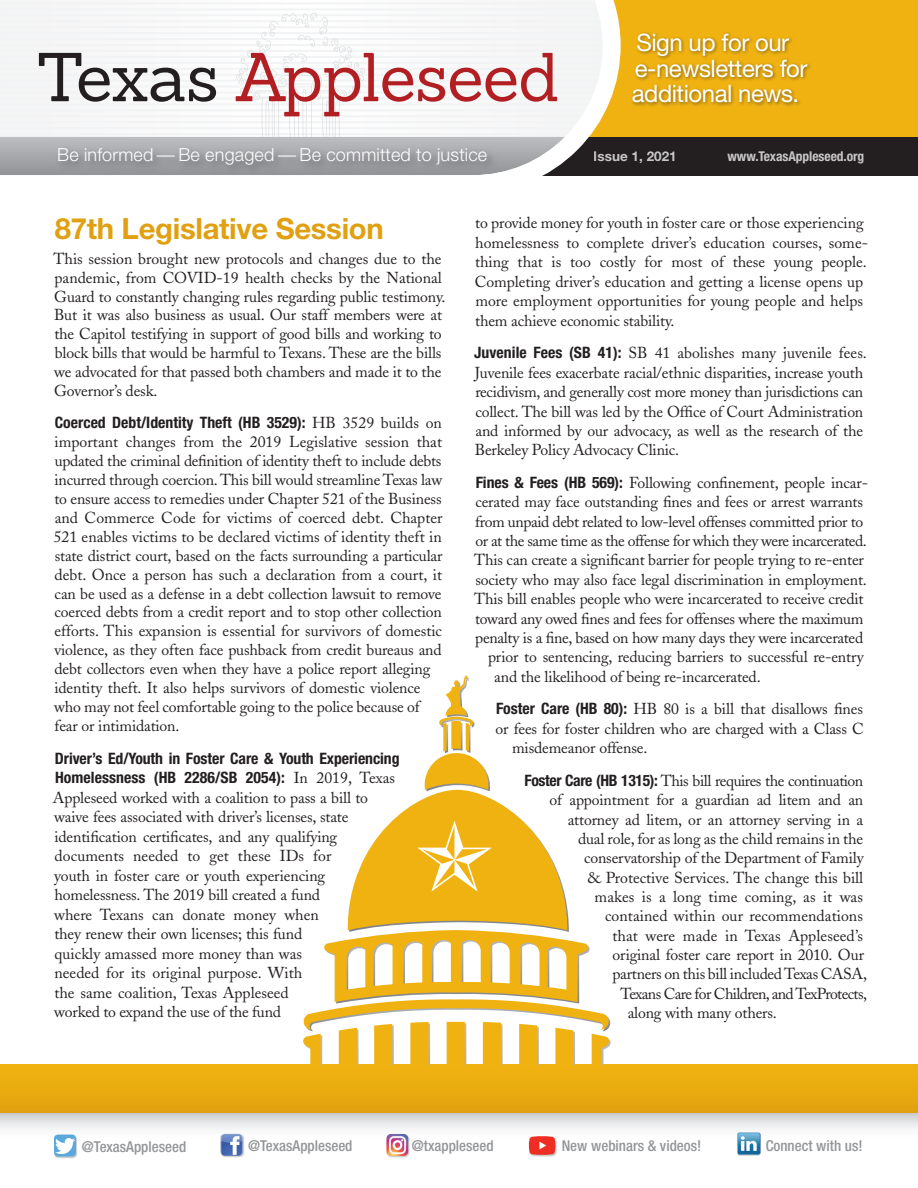
<style>
.page{position:relative;width:918px;height:1188px;background:#fff}
.page>*{position:absolute;margin:0;border:0;box-sizing:border-box;transform-origin:0 0}
.Article_Header{font:700 29.25px "Helvetica Neue";letter-spacing:-.01em;color:#e0a011}
.t1{font:24px/25.5px "Helvetica Neue";letter-spacing:-.02em;color:#fff}
.t2{font:300 18px "Helvetica Neue";letter-spacing:.01em;color:#fff}
.Article_Text{font:15.75px/18.9px "Adobe Caslon";letter-spacing:-.01em;color:#231f20}
.Article_Text-2{font:15.75px "Adobe Caslon";letter-spacing:-.03em;color:#231f20}
.Article_Text-3{font:15.75px "Adobe Caslon";letter-spacing:-.04em;color:#231f20}
.t3{font:500 condensed 15px "Helvetica Neue";color:#939598}
.t4{font:700 condensed 13.5px "Helvetica Neue";letter-spacing:-.005em;color:#fff}
.t5{font:700 13.5px "Helvetica Neue";color:#fff}
.s1{font-family:"Helvetica Neue";font-weight:700;font-stretch:condensed}
</style>
<div class="page">
<div style="left:543px;top:0;width:375px;height:137px;background:#efb211"></div>
<svg style="left:0;top:1112px;width:918px;height:31px"></svg>
<div style="left:457px;top:137px;width:461px;height:39px;background:#231f20"></div>
<div style="left:631px;top:31px;width:182px;height:76px;background:#231f20;opacity:.5"></div>
<svg style="left:0;top:0;width:621px;height:176px"></svg>
<div style="left:55px;top:144px;width:444px;height:32px;background:#231f20;opacity:.5"></div>
<div style="left:55px;top:1135px;width:23px;height:23px;background:#231f20;opacity:.25"></div>
<svg style="left:54px;top:1135px;width:22px;height:22px"></svg>
<img style="left:56px;top:1138px;width:18px;height:15px">
<div style="left:221px;top:1134px;width:23px;height:24px;background:#231f20;opacity:.25"></div>
<img style="left:221px;top:1134px;width:22px;height:22px">
<div style="left:529px;top:1136px;width:28px;height:21px;background:#231f20;opacity:.25"></div>
<svg style="left:529px;top:1136px;width:26px;height:19px"></svg>
<div style="left:386px;top:1134px;width:24px;height:24px;background:#231f20;opacity:.25"></div>
<img style="left:386px;top:1134px;width:22px;height:22px">
<div style="left:738px;top:1133px;width:23px;height:23px;background:#231f20;opacity:.25"></div>
<img style="left:737px;top:1132px;width:23px;height:23px">
<div style="left:0;top:1065px;width:918px;height:47px;background:#e9ac10"></div>
<svg style="left:303px;top:675px;width:308px;height:390px"></svg>
<p class="t1" style="left:632px;top:30px;width:177px">Sign up for our e-newsletters for additional news.</p>
<p class="t2" style="left:57px;top:143px;width:431px">Be informed — Be engaged — Be committed to justice</p>
<p class="t5" style="left:594px;top:147px;width:85px">Issue 1, 2021</p>
<p class="t4" style="left:728px;top:148px;width:138px">www.TexasAppleseed.org</p>
<p class="Article_Header" style="left:55px;top:210px;width:331px">87th Legislative Session</p>
<p class="Article_Text" style="left:54px;top:249px;width:393px">This session brought new protocols and changes due to the pandemic, from COVID-19 health checks by the National Guard to constantly changing rules regarding public testimony.<br>But it was also business as usual. Our staff members were at the Capitol testifying in support of good bills and working to block bills that would be harmful to Texans. These are the bills we advocated for that passed both chambers and made it to the Governor’s desk.</p>
<p class="Article_Text" style="left:54px;top:414px;width:390px"><span class="s1">Coerced Debt/Identity Theft (HB 3529):</span> HB 3529 builds on important changes from the 2019 Legislative session that updated the criminal definition of identity theft to include debts incurred through coercion. This bill would streamline Texas law to ensure access to remedies under Chapter 521 of the Business and Commerce Code for victims of coerced debt. Chapter 521 enables victims to be declared victims of identity theft in state district court, based on the facts surrounding a particular debt. Once a person has such a declaration from a court, it can be used as a defense in a debt collection lawsuit to remove coerced debts from a credit report and to stop other collection efforts. This expansion is essential for survivors of domestic violence, as they often face pushback from credit bureaus and debt collectors even when they have a police report alleging identity theft. It also helps survivors of domestic violence who may not feel comfortable going to the police because of fear or intimidation.</p>
<p class="Article_Text" style="left:53px;top:749px;width:348px;line-height:19.5px"><span class="s1">Driver’s Ed/Youth in Foster Care &amp; Youth Experiencing Homelessness (HB 2286/SB 2054):</span> In 2019, Texas Appleseed worked with a coalition to pass a bill to waive fees associated with driver’s licenses, state identification certificates, and any qualifying documents needed to get these IDs for<br>youth in foster care or youth experiencing homelessness. The 2019 bill created a fund<br>where Texans can donate money when<br>they renew their own licenses; this fund<br>quickly amassed more money than was<br>needed for its original purpose. With<br>the same coalition, Texas Appleseed<br>worked to expand the use of the fund</p>
<p class="Article_Text" style="left:475px;top:213px;width:393px;line-height:19.5px">to provide money for youth in foster care or those experiencing homelessness to complete driver’s education courses, some&shy;thing that is too costly for most of these young people.<br>Completing driver’s education and getting a license opens up more employment opportunities for young people and helps them achieve economic stability.</p>
<p class="Article_Text" style="left:474px;top:344px;width:394px;line-height:19.4px"><span class="s1">Juvenile Fees (SB 41):</span> SB 41 abolishes many juvenile fees.<br>Juvenile fees exacerbate racial/ethnic disparities, increase youth recidivism, and generally cost more money than jurisdictions can collect. The bill was led by the Office of Court Administration and informed by our advocacy, as well as the research of the Berkeley Policy Advocacy Clinic.</p>
<p class="Article_Text" style="left:476px;top:474px;width:392px"><span class="s1">Fines &amp; Fees (HB 569):</span> Following confinement, people incar-</p>
<p class="Article_Text" style="left:475px;top:493px;width:389px">cerated may face outstanding fines and fees or arrest warrants</p>
<p class="Article_Text" style="left:475px;top:512px;width:389px">from unpaid debt related to low-level offenses committed prior to</p>
<p class="Article_Text-2" style="left:475px;top:532px;width:393px">or at the same time as the offense for which they were incarcerated.</p>
<p class="Article_Text" style="left:474px;top:551px;width:391px">This can create a significant barrier for people trying to re-enter</p>
<p class="Article_Text" style="left:475px;top:570px;width:393px">society who may also face legal discrimination in employment.</p>
<p class="Article_Text" style="left:474px;top:590px;width:391px">This bill enables people who were incarcerated to receive credit</p>
<p class="Article_Text" style="left:475px;top:609px;width:390px">toward any owed fines and fees for offenses where the maximum</p>
<p class="Article_Text" style="left:475px;top:628px;width:389px">penalty is a fine, based on how many days they were incarcerated</p>
<p class="Article_Text" style="left:488px;top:648px;width:377px">prior to sentencing, reducing barriers to successful re-entry</p>
<p class="Article_Text" style="left:494px;top:667px;width:268px">and the likelihood of being re-incarcerated.</p>
<p class="Article_Text" style="left:496px;top:700px;width:369px"><span class="s1">Foster Care (HB 80):</span> HB 80 is a bill that disallows fines</p>
<p class="Article_Text" style="left:496px;top:719px;width:370px">or fees for foster children who are charged with a Class C</p>
<p class="Article_Text" style="left:512px;top:739px;width:137px">misdemeanor offense.</p>
<p class="Article_Text-2" style="left:525px;top:771px;width:340px"><span class="s1">Foster Care (HB 1315):</span> This bill requires the continuation</p>
<p class="Article_Text" style="left:550px;top:791px;width:315px">of appointment for a guardian ad litem and an</p>
<p class="Article_Text" style="left:568px;top:810px;width:297px">attorney ad litem, or an attorney serving in a</p>
<p class="Article_Text" style="left:578px;top:829px;width:286px">dual role, for as long as the child remains in the</p>
<p class="Article_Text" style="left:584px;top:849px;width:281px">conservatorship of the Department of Family</p>
<p class="Article_Text" style="left:588px;top:868px;width:277px">&amp; Protective Services. The change this bill</p>
<p class="Article_Text" style="left:595px;top:888px;width:270px">makes is a long time coming, as it was</p>
<p class="Article_Text" style="left:605px;top:907px;width:259px">contained within our recommendations</p>
<p class="Article_Text" style="left:612px;top:926px;width:252px">that were made in Texas Appleseed’s</p>
<p class="Article_Text" style="left:613px;top:946px;width:253px">original foster care report in 2010. Our</p>
<p class="Article_Text" style="left:613px;top:965px;width:256px">partners on this bill included Texas CASA,</p>
<p class="Article_Text-3" style="left:621px;top:984px;width:248px">Texans Care for Children, and TexProtects,</p>
<p class="Article_Text" style="left:628px;top:1004px;width:151px">along with many others.</p>
<p class="t3" style="left:82px;top:1137px;width:106px">@TexasAppleseed</p>
<p class="t3" style="left:248px;top:1137px;width:106px">@TexasAppleseed</p>
<p class="t3" style="left:412px;top:1137px;width:83px">@txappleseed</p>
<p class="t3" style="left:562px;top:1137px;width:141px">New webinars &amp; videos!</p>
<p class="t3" style="left:766px;top:1137px;width:98px">Connect with us!</p>
</div>
